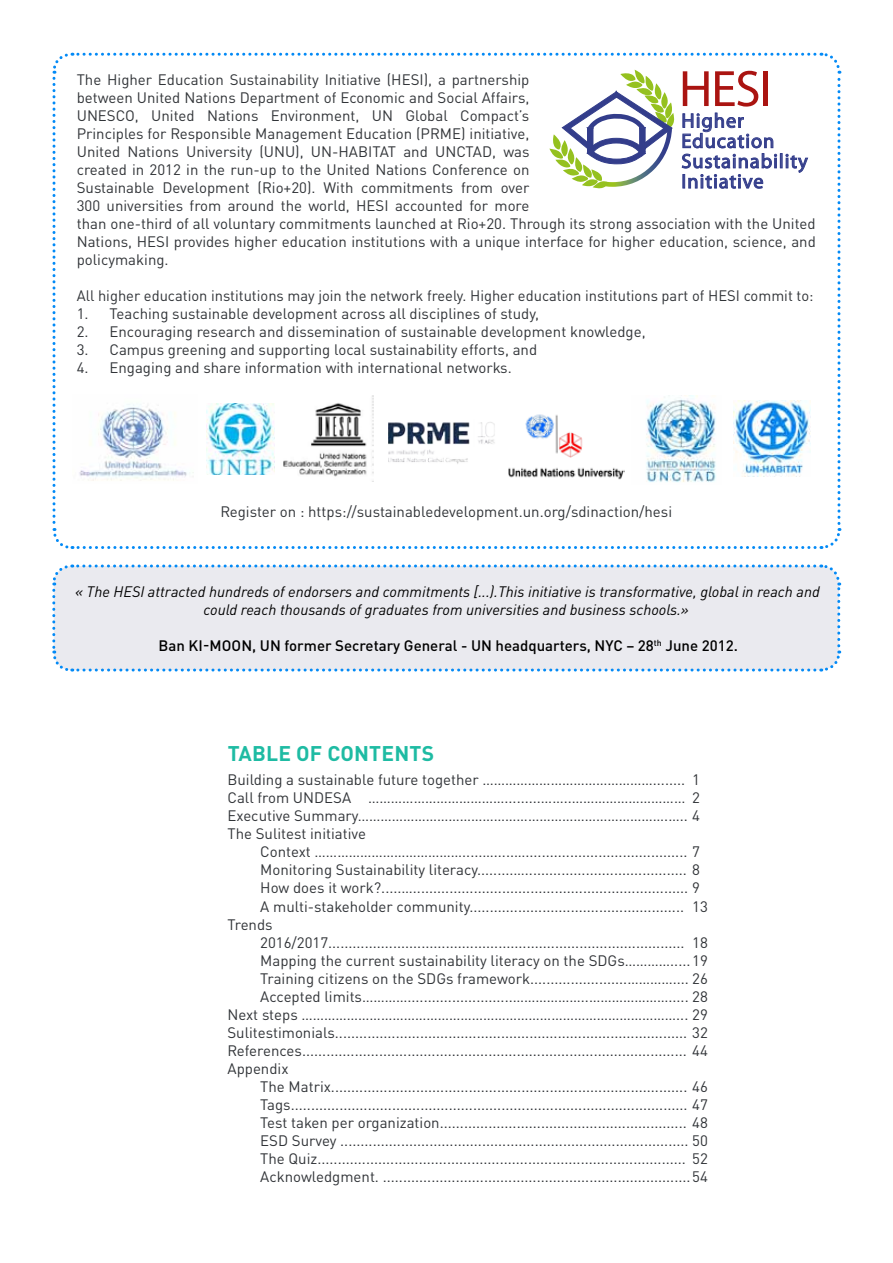
<style>
.page{position:relative;width:893px;height:1263px;background:#fff}
.page>*{position:absolute;margin:0;border:0;box-sizing:border-box;transform-origin:0 0}
.t1{font:900 51.45px "Gotham";color:#aa1411}
.t2{font:700 21px "DINOT";letter-spacing:.01em;color:#1ebba3}
.t3{font:200 20.25px/20.2px "Helvetica Neue";letter-spacing:.05em;color:#333d8b}
.t4{font:15px/18px "DINOT";color:#313438}
.t5{font:italic 15px/18px "DINOT";color:#000;text-align:center}
.t6{font:500 15px "DINOT";color:#000}
</style>
<div class="page">
<svg style="left:52px;top:52px;width:790px;height:497px"></svg>
<img style="left:73px;top:394px;width:124px;height:89px">
<img style="left:206px;top:403px;width:68px;height:71px">
<img style="left:284px;top:395px;width:90px;height:86px">
<img style="left:388px;top:396px;width:111px;height:89px">
<img style="left:631px;top:395px;width:90px;height:89px">
<img style="left:733px;top:401px;width:77px;height:75px">
<img style="left:507px;top:396px;width:117px;height:86px">
<div style="left:52px;top:564px;width:790px;height:108px;background:#eaeaef"></div>
<h1 class="t1" style="left:679px;top:57px;width:94px">HESI</h1>
<h3 class="t3" style="left:681px;top:110px;width:128px">Higher<br>Education<br>Sustainability<br>Initiative</h3>
<p class="t4" style="left:77px;top:71px;width:741px">The Higher Education Sustainability Initiative (HESI), a partnership<br>between United Nations Department of Economic and Social Affairs,<br>UNESCO, United Nations Environment, UN Global Compact’s<br>Principles for Responsible Management Education (PRME) initiative,<br>United Nations University (UNU), UN-HABITAT and UNCTAD, was<br>created in 2012 in the run-up to the United Nations Conference on<br>Sustainable Development (Rio+20). With commitments from over<br>300 universities from around the world, HESI accounted for more<br>than one-third of all voluntary commitments launched at Rio+20. Through its strong association with the United Nations, HESI provides higher education institutions with a unique interface for higher education, science, and policymaking.</p>
<p class="t4" style="left:77px;top:287px;width:738px">All higher education institutions may join the network freely. Higher education institutions part of HESI commit to:</p>
<p class="t4" style="left:77px;top:305px;width:464px">1. Teaching sustainable development across all disciplines of study,</p>
<p class="t4" style="left:77px;top:323px;width:570px">2. Encouraging research and dissemination of sustainable development knowledge,</p>
<p class="t4" style="left:77px;top:341px;width:462px">3. Campus greening and supporting local sustainability efforts, and</p>
<p class="t4" style="left:77px;top:359px;width:436px">4. Engaging and share information with international networks.</p>
<p class="t4" style="left:220px;top:503px;width:453px">Register on : https://sustainabledevelopment.un.org/sdinaction/hesi</p>
<p class="t5" style="left:75px;top:582px;width:746px">« The HESI attracted hundreds of endorsers and commitments [...).This initiative is transformative, global in reach and could reach thousands of graduates from universities and business schools.»</p>
<p class="t6" style="left:158px;top:636px;width:581px">Ban Ki-Moon, UN former Secretary General - UN headquarters, NYC – 28<sup>th</sup> June 2012.</p>
<h2 class="t2" style="left:228px;top:739px;width:208px">TABLE OF CONTENTS</h2>
<p class="t4" style="left:227px;top:771px;width:474px;text-align:justify">Building a sustainable future together ………………………………………........ 1<br>Call from UNDESA ……………………………….........……..………………………… 2<br>Executive Summary……………………………………………………………………….….. 4<br>The Sulitest initiative</p>
<p class="t4" style="left:260px;top:843px;width:441px">Context ………………………………….....….....…........................................ 7</p>
<p class="t4" style="left:260px;top:861px;width:441px">Monitoring Sustainability literacy.........…........................................ 8</p>
<p class="t4" style="left:260px;top:879px;width:441px">How does it work?.....….................................................................... 9</p>
<p class="t4" style="left:260px;top:897px;width:449px">A multi-stakeholder community..................................................... 13</p>
<p class="t4" style="left:227px;top:915px;width:47px">Trends</p>
<p class="t4" style="left:260px;top:933px;width:449px">2016/2017........................................................................................ 18</p>
<p class="t4" style="left:260px;top:951px;width:449px">Mapping the current sustainability literacy on the SDGs………….....19</p>
<p class="t4" style="left:260px;top:969px;width:449px">Training citizens on the SDGs framework........................………….... 26</p>
<p class="t4" style="left:260px;top:987px;width:449px">Accepted limits…………..........................………………..…………………..... 28</p>
<p class="t4" style="left:227px;top:1005px;width:482px">Next steps ………………………………………………………………………………………... 29</p>
<p class="t4" style="left:227px;top:1023px;width:482px">Sulitestimonials....................................................................................... 32</p>
<p class="t4" style="left:227px;top:1041px;width:482px">References............................................................................................... 44</p>
<p class="t4" style="left:227px;top:1059px;width:63px">Appendix</p>
<p class="t4" style="left:260px;top:1077px;width:449px">The Matrix........................................................................................ 46</p>
<p class="t4" style="left:260px;top:1095px;width:449px">Tags.................................................................................................. 47</p>
<p class="t4" style="left:260px;top:1113px;width:449px">Test taken per organization............................................................. 48</p>
<p class="t4" style="left:260px;top:1131px;width:449px">ESD Survey ...................................................................................... 50</p>
<p class="t4" style="left:260px;top:1149px;width:449px">The Quiz........................................................................................... 52</p>
<p class="t4" style="left:260px;top:1167px;width:449px">Acknowledgment. ............................................................................54</p>
</div>
